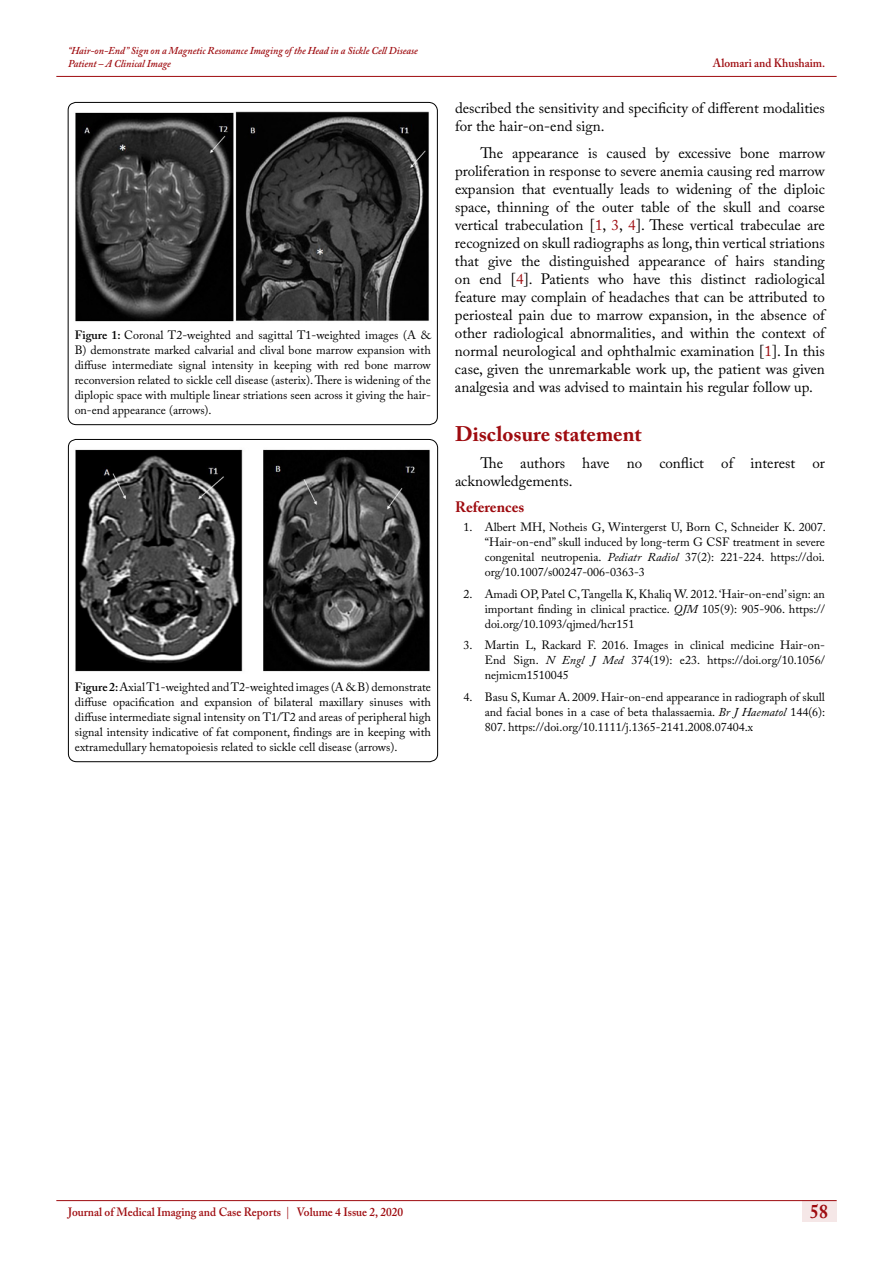
<style>
.page{position:relative;width:893px;height:1263px;background:#fff}
.page>*{position:absolute;margin:0;border:0;box-sizing:border-box;transform-origin:0 0}
.t1{font:700 21px "Adobe Caslon Pro";color:#9e0b0f}
.t2{font:700 19.5px "Adobe Caslon Pro";color:#9e0b0f;scale:.9 1}
.t3{font:15px/18px "Adobe Caslon Pro";color:#000}
.t4{font:700 15px "Adobe Caslon Pro";color:#9e0b0f}
.t5{font:12px/15px "Adobe Caslon Pro";color:#000;text-align:justify}
.t6{font:600 12px "Adobe Caslon Pro";color:#9e0b0f;scale:.95 1}
.t7{font:italic 600 10.5px/12.6px "Adobe Caslon Pro";color:#9e0b0f;scale:.95 1}
.s1{font-weight:600}
.s2{color:#9e0b0f}
.s3{font-style:italic}
.s4{color:#ac2f33}
</style>
<div class="page">
<div style="left:802px;top:1200px;width:35px;height:21px;background:#f5e7e7"></div>
<hr style="left:56px;top:1200px;width:781px;height:1px;background:#9e0b0f">
<hr style="left:56px;top:76px;width:781px;height:1px;background:#9e0b0f">
<svg style="left:67px;top:102px;width:371px;height:323px"></svg>
<img style="left:74px;top:110px;width:358px;height:213px">
<svg style="left:68px;top:439px;width:370px;height:323px"></svg>
<img style="left:74px;top:447px;width:358px;height:226px">
<p class="t7" style="left:68px;top:44px;width:370px">“Hair-on-End” Sign on a Magnetic Resonance Imaging of the Head in a Sickle Cell Disease<br>Patient – A Clinical Image</p>
<p class="t5" style="left:75px;top:327px;width:358px"><span class="s1">Figure 1:</span> Coronal T2-weighted and sagittal T1-weighted images (A &amp; B) demonstrate marked calvarial and clival bone marrow expansion with diffuse intermediate signal intensity in keeping with red bone marrow reconversion related to sickle cell disease (asterix). There is widening of the diplopic space with multiple linear striations seen across it giving the hair&shy;on-end appearance (arrows).</p>
<p class="t5" style="left:75px;top:679px;width:358px"><span class="s1">Figure 2:</span> Axial T1-weighted and T2-weighted images (A &amp; B) demonstrate diffuse opacification and expansion of bilateral maxillary sinuses with diffuse intermediate signal intensity on T1/T2 and areas of peripheral high signal intensity indicative of fat component, findings are in keeping with extramedullary hematopoiesis related to sickle cell disease (arrows).</p>
<p class="t6" style="left:713px;top:56px;width:120px">Alomari and Khushaim.</p>
<p class="t3" style="left:455px;top:99px;width:371px">described the sensitivity and specificity of different modalities for the hair-on-end sign.</p>
<p class="t3" style="left:455px;top:143px;width:371px;text-align:justify;text-indent:26px">The appearance is caused by excessive bone marrow proliferation in response to severe anemia causing red marrow expansion that eventually leads to widening of the diploic space, thinning of the outer table of the skull and coarse vertical trabeculation [<span class="s2">1</span>, <span class="s2">3</span>, <span class="s2">4</span>]. These vertical trabeculae are recognized on skull radiographs as long, thin vertical striations that give the distinguished appearance of hairs standing on end [<span class="s2">4</span>]. Patients who have this distinct radiological feature may complain of headaches that can be attributed to periosteal pain due to marrow expansion, in the absence of other radiological abnormalities, and within the context of normal neurological and ophthalmic examination [<span class="s2">1</span>]. In this case, given the unremarkable work up, the patient was given analgesia and was advised to maintain his regular follow up.</p>
<h1 class="t1" style="left:455px;top:422px;width:188px">Disclosure statement</h1>
<p class="t3" style="left:455px;top:453px;width:371px;text-indent:26px">The authors have no conflict of interest or acknowledgements.</p>
<p class="t4" style="left:455px;top:498px;width:71px">References</p>
<p class="t5" style="left:485px;top:520px;width:342px;text-indent:-21px">1. Albert MH, Notheis G, Wintergerst U, Born C, Schneider K. 2007. “Hair-on-end” skull induced by long-term G CSF treatment in severe congenital neutropenia. <span class="s3">Pediatr Radiol</span> 37(2): 221-224. https://doi. org/10.1007/s00247-006-0363-3</p>
<p class="t5" style="left:485px;top:586px;width:342px;text-indent:-21px">2. Amadi OP, Patel C, Tangella K, Khaliq W. 2012. ‘Hair-on-end’ sign: an important finding in clinical practice. <span class="s3">QJM</span> 105(9): 905-906. https:// doi.org/10.1093/qjmed/hcr151</p>
<p class="t5" style="left:485px;top:637px;width:342px;text-indent:-21px">3. Martin L, Rackard F. 2016. Images in clinical medicine Hair-on-End Sign. <span class="s3">N Engl J Med</span> 374(19): e23. https://doi.org/10.1056/ nejmicm1510045</p>
<p class="t5" style="left:485px;top:689px;width:342px;text-indent:-21px">4. Basu S, Kumar A. 2009. Hair-on-end appearance in radiograph of skull and facial bones in a case of beta thalassaemia. <span class="s3">Br J Haematol</span> 144(6):<br>807. https://doi.org/10.1111/j.1365-2141.2008.07404.x</p>
<p class="t6" style="left:68px;top:1204px;width:354px">Journal of Medical Imaging and Case Reports <span class="s4">|</span> Volume 4 Issue 2, 2020</p>
<h2 class="t2" style="left:810px;top:1200px;width:21px">58</h2>
</div>
